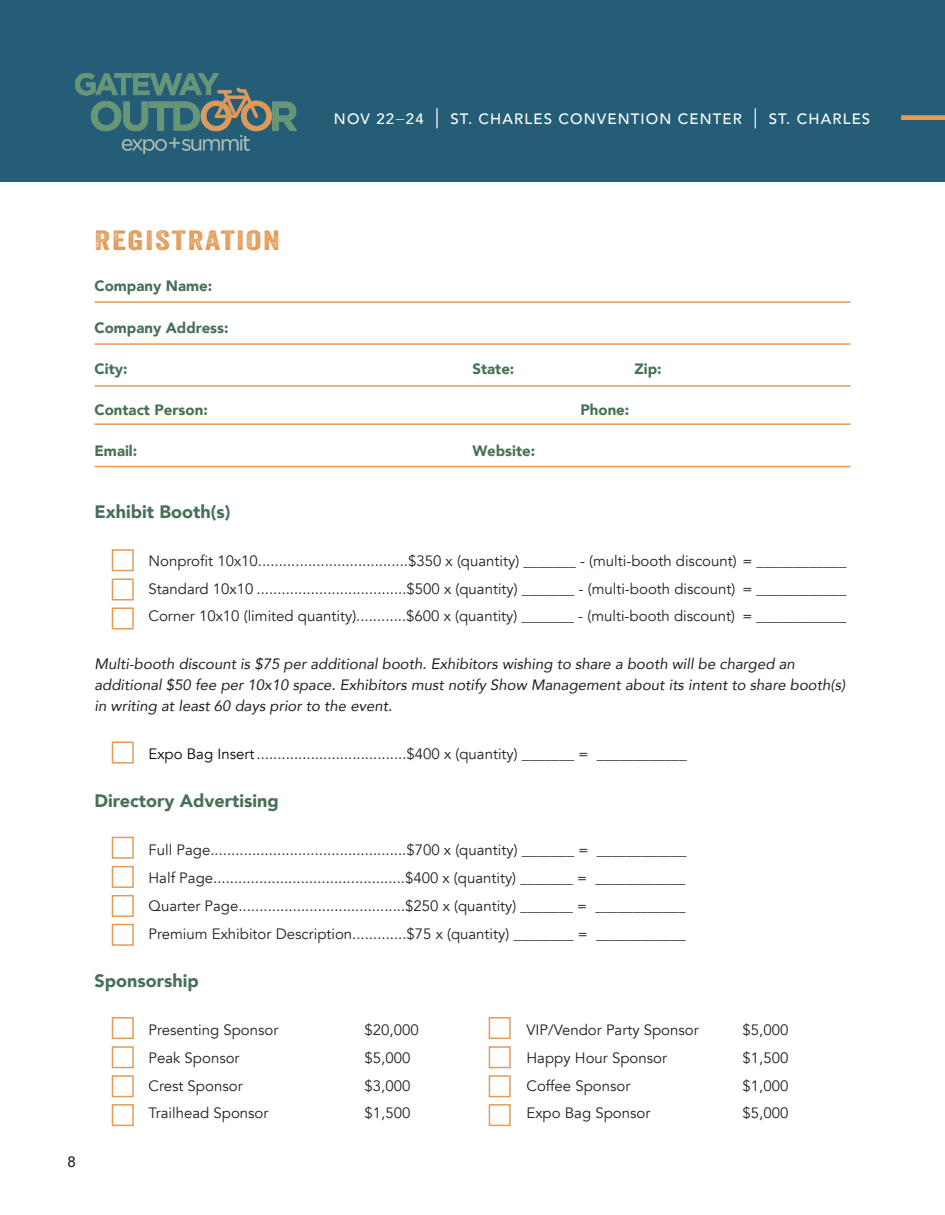
<style>
.page{position:relative;width:945px;height:1215px;background:#fff}
.page>*{position:absolute;margin:0;border:0;box-sizing:border-box;transform-origin:0 0}
.t1{font:27px "Veneer Two";letter-spacing:.05em;color:#e39a57;scale:1.33 1}
.t2{font:900 18px "Avenir";color:#467156}
.t3{font:15px "Avenir";color:#231f20}
.t4{font:italic 15px/21px "Avenir";color:#231f20}
.t5{font:900 15px "Avenir";color:#467156}
.t6{font:500 15px "Avenir";letter-spacing:.075em;color:#fff}
.t7{font:500 15px "Avenir";color:#231f20}
.s1{font-family:"Palmer";font-weight:400}
.s2{font-size:26.25px}
.s3{color:#040503}
</style>
<div class="page">
<div style="left:0;top:0;width:945px;height:181px;background:#245d75"></div>
<img style="left:76px;top:73px;width:221px;height:80px">
<hr style="left:94px;top:423px;width:756px;height:2px;background:#e39a57">
<hr style="left:94px;top:466px;width:756px;height:1px;background:#e49b57">
<hr style="left:94px;top:343px;width:756px;height:2px;background:#e39a57">
<hr style="left:94px;top:301px;width:756px;height:2px;background:#e49b57">
<hr style="left:94px;top:385px;width:756px;height:2px;background:#e39a57">
<div style="left:112px;top:549px;width:22px;height:22px;border:2px solid #e49b57"></div>
<div style="left:112px;top:837px;width:22px;height:22px;border:2px solid #e49b57"></div>
<div style="left:112px;top:1017px;width:22px;height:22px;border:2px solid #e49b57"></div>
<div style="left:489px;top:1017px;width:22px;height:22px;border:2px solid #e49b57"></div>
<div style="left:112px;top:742px;width:22px;height:22px;border:2px solid #e49b57"></div>
<div style="left:112px;top:578px;width:22px;height:23px;border:2px solid #e49b57"></div>
<div style="left:112px;top:866px;width:22px;height:22px;border:2px solid #e49b57"></div>
<div style="left:112px;top:1046px;width:22px;height:22px;border:2px solid #e49b57"></div>
<div style="left:489px;top:1046px;width:22px;height:22px;border:2px solid #e49b57"></div>
<div style="left:112px;top:608px;width:22px;height:22px;border:2px solid #e49b57"></div>
<div style="left:112px;top:895px;width:22px;height:22px;border:2px solid #e49b57"></div>
<div style="left:112px;top:1075px;width:22px;height:22px;border:2px solid #e49b57"></div>
<div style="left:489px;top:1075px;width:22px;height:22px;border:2px solid #e49b57"></div>
<div style="left:112px;top:924px;width:22px;height:22px;border:2px solid #e49b57"></div>
<div style="left:112px;top:1104px;width:22px;height:22px;border:2px solid #e49b57"></div>
<div style="left:489px;top:1104px;width:22px;height:22px;border:2px solid #e49b57"></div>
<hr style="left:901px;top:116px;width:44px;height:4px;background:#e39a57">
<p class="t6" style="left:334px;top:106px;width:538px">NOV 22<span class="s1">–</span>24 <span class="s2">|</span> ST. CHARLES CONVENTION CENTER <span class="s2">|</span> ST. CHARLES</p>
<p class="t7" style="left:68px;top:1149px;width:10px">8</p>
<p class="t1" style="left:94px;top:224px;width:141px">REGISTRATION</p>
<p class="t5" style="left:94px;top:273px;width:119px">Company Name:</p>
<p class="t5" style="left:94px;top:315px;width:136px">Company Address:</p>
<p class="t5" style="left:94px;top:356px;width:35px">City:</p>
<p class="t5" style="left:472px;top:356px;width:43px">State:</p>
<p class="t5" style="left:635px;top:356px;width:29px">Zip:</p>
<p class="t5" style="left:94px;top:397px;width:115px">Contact Person:</p>
<p class="t5" style="left:580px;top:397px;width:50px">Phone:</p>
<p class="t5" style="left:94px;top:438px;width:44px">Email:</p>
<p class="t5" style="left:472px;top:438px;width:64px">Website:</p>
<p class="t2" style="left:94px;top:496px;width:137px">Exhibit Booth(s)</p>
<p class="t3" style="left:148px;top:552px;width:700px">Nonprofit 10x10....................................$350 x (quantity) _______ - (multi-booth discount) = ____________</p>
<p class="t3" style="left:148px;top:579px;width:700px">Standard 10x10 ....................................$500 x (quantity) _______ - (multi-booth discount) = ____________</p>
<p class="t3" style="left:148px;top:607px;width:700px">Corner 10x10 (limited quantity)............$600 x (quantity) _______ - (multi-booth discount) = ____________</p>
<p class="t4" style="left:94px;top:654px;width:752px">Multi-booth discount is $75 per additional booth. Exhibitors wishing to share a booth will be charged an additional $50 fee per 10x10 space. Exhibitors must notify Show Management about its intent to share booth(s) in writing at least 60 days prior to the event.</p>
<p class="t3" style="left:148px;top:745px;width:540px"><span class="s3">Expo Bag Insert</span>....................................$400 x (quantity) _______ = ____________</p>
<p class="t2" style="left:94px;top:786px;width:186px">Directory Advertising</p>
<p class="t3" style="left:148px;top:841px;width:540px">Full Page...............................................$700 x (quantity) _______ = ____________</p>
<p class="t3" style="left:148px;top:869px;width:538px">Half Page..............................................$400 x (quantity) _______ = ____________</p>
<p class="t3" style="left:148px;top:897px;width:539px">Quarter Page........................................$250 x (quantity) _______ = ____________</p>
<p class="t3" style="left:148px;top:924px;width:539px">Premium Exhibitor Description.............$75 x (quantity) ________ = ____________</p>
<p class="t2" style="left:94px;top:965px;width:106px">Sponsorship</p>
<p class="t3" style="left:148px;top:1021px;width:131px">Presenting Sponsor</p>
<p class="t3" style="left:364px;top:1021px;width:56px">$20,000</p>
<p class="t3" style="left:148px;top:1049px;width:93px">Peak Sponsor</p>
<p class="t3" style="left:364px;top:1049px;width:47px">$5,000</p>
<p class="t3" style="left:148px;top:1076px;width:96px">Crest Sponsor</p>
<p class="t3" style="left:364px;top:1076px;width:47px">$3,000</p>
<p class="t3" style="left:148px;top:1104px;width:121px">Trailhead Sponsor</p>
<p class="t3" style="left:364px;top:1104px;width:47px">$1,500</p>
<p class="t3" style="left:526px;top:1021px;width:174px">VIP/Vendor Party Sponsor</p>
<p class="t3" style="left:742px;top:1021px;width:47px">$5,000</p>
<p class="t3" style="left:526px;top:1049px;width:142px">Happy Hour Sponsor</p>
<p class="t3" style="left:742px;top:1049px;width:47px">$1,500</p>
<p class="t3" style="left:526px;top:1076px;width:105px">Coffee Sponsor</p>
<p class="t3" style="left:742px;top:1076px;width:47px">$1,000</p>
<p class="t3" style="left:526px;top:1104px;width:125px">Expo Bag Sponsor</p>
<p class="t3" style="left:742px;top:1104px;width:47px">$5,000</p>
</div>
